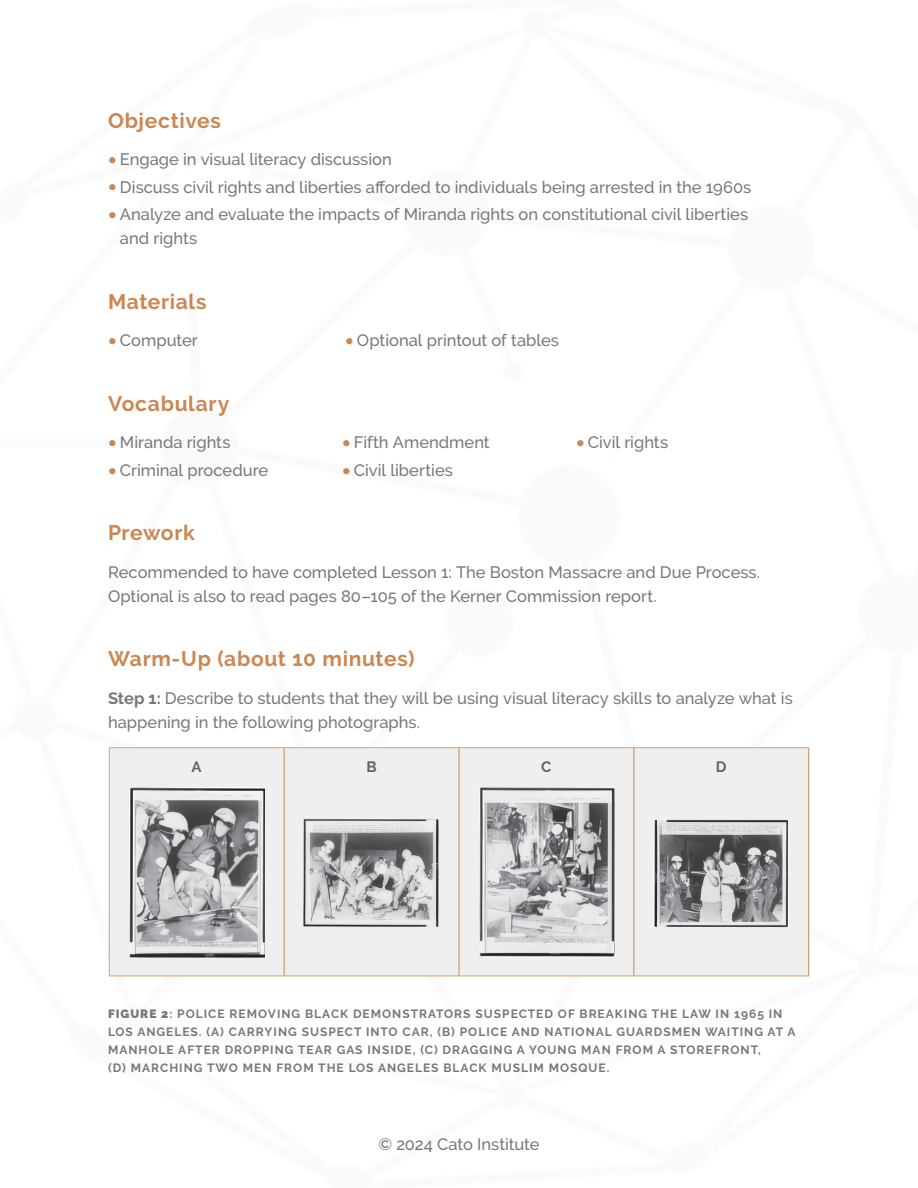
<style>
.page{position:relative;width:918px;height:1188px;background:#fff}
.page>*{position:absolute;margin:0;border:0;box-sizing:border-box;transform-origin:0 0}
.t1{font:700 21px "Raleway";letter-spacing:.03em;color:#cc8651}
.t2{font:500 16.5px/24px "Raleway";color:#76787b}
.t3{font:700 15px "Raleway";color:#636366}
.t4{font:700 12px/18px "Raleway";letter-spacing:.085em;color:#76787b}
.s1{font-family:"Proxima Nova";font-weight:900;font-size:24px;color:#cc8651}
.s2{font-weight:700}
.s3{font-weight:900}
</style>
<div class="page">
<div style="left:110px;top:748px;width:698px;height:228px;background:#efeff0"></div>
<hr style="left:109px;top:747px;width:175px;height:1px;background:#d6a075">
<hr style="left:109px;top:748px;width:1px;height:228px;background:#d6a075">
<hr style="left:284px;top:747px;width:175px;height:1px;background:#d6a075">
<hr style="left:459px;top:747px;width:175px;height:1px;background:#d6a075">
<hr style="left:634px;top:747px;width:175px;height:1px;background:#d6a075">
<hr style="left:109px;top:976px;width:175px;height:1px;background:#d6a075">
<hr style="left:284px;top:976px;width:175px;height:1px;background:#d6a075">
<hr style="left:459px;top:976px;width:175px;height:1px;background:#d6a075">
<hr style="left:634px;top:976px;width:175px;height:1px;background:#d6a075">
<hr style="left:284px;top:748px;width:1px;height:228px;background:#cc8651">
<hr style="left:459px;top:748px;width:1px;height:228px;background:#cc8651">
<hr style="left:633px;top:748px;width:1px;height:228px;background:#cc8651">
<hr style="left:808px;top:748px;width:1px;height:228px;background:#cc8651">
<img style="left:129px;top:787px;width:135px;height:170px">
<img style="left:303px;top:818px;width:135px;height:108px">
<img style="left:653px;top:818px;width:135px;height:109px">
<img style="left:479px;top:787px;width:135px;height:170px">
<p class="t1" style="left:108px;top:108px;width:114px">Objectives</p>
<p class="t2" style="left:108px;top:147px;width:285px"><span class="s1">•</span> Engage in visual literacy discussion</p>
<p class="t2" style="left:108px;top:175px;width:645px"><span class="s1">•</span> Discuss civil rights and liberties afforded to individuals being arrested in the 1960s</p>
<p class="t2" style="left:120px;top:202px;width:630px;text-indent:-12px"><span class="s1">•</span> Analyze and evaluate the impacts of Miranda rights on constitutional civil liberties and rights</p>
<p class="t1" style="left:108px;top:289px;width:100px">Materials</p>
<p class="t2" style="left:108px;top:328px;width:91px"><span class="s1">•</span> Computer</p>
<p class="t2" style="left:345px;top:328px;width:215px"><span class="s1">•</span> Optional printout of tables</p>
<p class="t1" style="left:108px;top:391px;width:123px">Vocabulary</p>
<p class="t2" style="left:108px;top:430px;width:124px"><span class="s1">•</span> Miranda rights</p>
<p class="t2" style="left:108px;top:458px;width:162px"><span class="s1">•</span> Criminal procedure</p>
<p class="t2" style="left:342px;top:430px;width:149px"><span class="s1">•</span> Fifth Amendment</p>
<p class="t2" style="left:342px;top:458px;width:112px"><span class="s1">•</span> Civil liberties</p>
<p class="t2" style="left:576px;top:430px;width:94px"><span class="s1">•</span> Civil rights</p>
<p class="t1" style="left:108px;top:521px;width:88px">Prework</p>
<p class="t2" style="left:108px;top:560px;width:654px">Recommended to have completed Lesson 1: The Boston Massacre and Due Process.<br>Optional is also to read pages 80–105 of the Kerner Commission report.</p>
<p class="t1" style="left:108px;top:647px;width:308px">Warm-Up (about 10 minutes)</p>
<p class="t2" style="left:108px;top:686px;width:686px"><span class="s2">Step 1:</span> Describe to students that they will be using visual literacy skills to analyze what is happening in the following photographs.</p>
<p class="t3" style="left:192px;top:758px;width:12px">A</p>
<p class="t3" style="left:366px;top:758px;width:12px">B</p>
<p class="t3" style="left:541px;top:758px;width:12px">C</p>
<p class="t3" style="left:716px;top:758px;width:12px">D</p>
<p class="t4" style="left:108px;top:1005px;width:689px"><span class="s3">FIGURE 2</span>: POLICE REMOVING BLACK DEMONSTRATORS SUSPECTED OF BREAKING THE LAW IN 1965 IN LOS ANGELES. (A) CARRYING SUSPECT INTO CAR, (B) POLICE AND NATIONAL GUARDSMEN WAITING AT A MANHOLE AFTER DROPPING TEAR GAS INSIDE, (C) DRAGGING A YOUNG MAN FROM A STOREFRONT,<br>(D) MARCHING TWO MEN FROM THE LOS ANGELES BLACK MUSLIM MOSQUE.</p>
<p class="t2" style="left:378px;top:1132px;width:163px">© 2024 Cato Institute</p>
</div>
